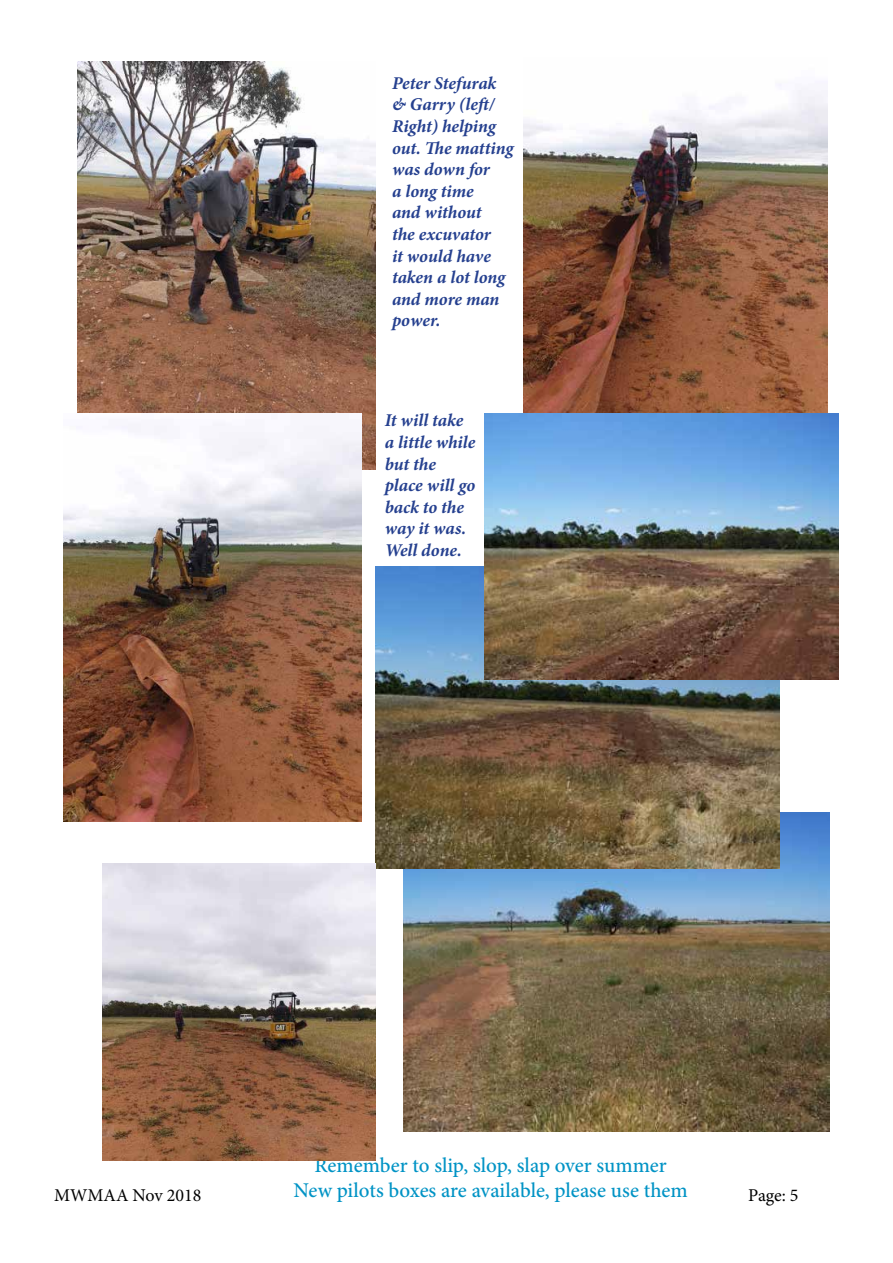
<style>
.page{position:relative;width:893px;height:1263px;background:#fff}
.page>*{position:absolute;margin:0;border:0;box-sizing:border-box;transform-origin:0 0}
.t1{font:500 21px/25.2px "Minion Pro";color:#0093c5;text-align:center}
.t2{font:italic 700 18px/21.6px "Minion Pro";letter-spacing:-.005em;color:#25408f}
.t3{font:18px "Minion Pro";color:#000}
</style>
<div class="page">
<img style="left:78px;top:62px;width:298px;height:408px">
<img style="left:64px;top:413px;width:298px;height:409px">
<img style="left:523px;top:84px;width:304px;height:329px">
<img style="left:403px;top:812px;width:426px;height:320px">
<img style="left:376px;top:566px;width:403px;height:303px">
<img style="left:484px;top:413px;width:355px;height:266px">
<img style="left:102px;top:863px;width:273px;height:298px">
<p class="t2" style="left:392px;top:72px;width:123px">Peter Stefurak &amp; Garry (left/<br>Right) helping out. The matting was down for<br>a long time<br>and without<br>the excuvator<br>it would have taken a lot long and more man power.</p>
<p class="t2" style="left:385px;top:410px;width:92px">It will take a little while but the place will go back to the way it was.<br>Well done.</p>
<p class="t1" style="left:293px;top:1153px;width:396px">Remember to slip, slop, slap over summer<br>New pilots boxes are available, please use them</p>
<p class="t3" style="left:54px;top:1183px;width:149px">MWMAA Nov 2018</p>
<p class="t3" style="left:748px;top:1183px;width:52px">Page: 5</p>
</div>
